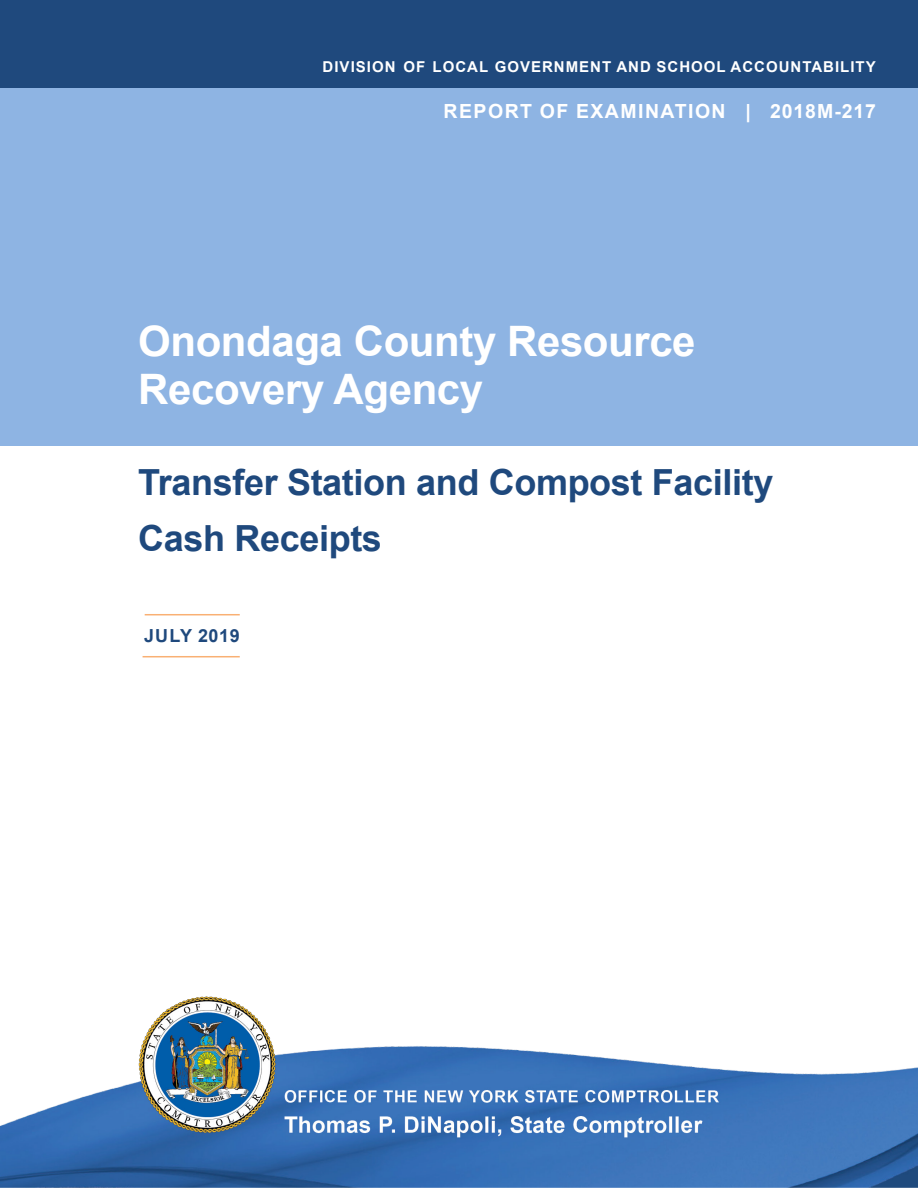
<style>
.page{position:relative;width:918px;height:1188px;background:#fff}
.page>*{position:absolute;margin:0;border:0;box-sizing:border-box;transform-origin:0 0}
.t1{font:700 42px/48px "Arial";letter-spacing:-.01em;color:#fff}
.t2{font:700 36px/55.5px "Arial";letter-spacing:-.01em;color:#1f497d}
.t3{font:700 19.5px "Arial";letter-spacing:.075em;color:#fff}
.Sidebar_Text{font:700 18px "Arial";letter-spacing:.03em;color:#1f497d}
.t4{font:700 15px "Arial";letter-spacing:.065em;color:#fff}
</style>
<div class="page">
<div style="left:0;top:0;width:918px;height:446px;background:#8eb4e3"></div>
<div style="left:0;top:0;width:918px;height:88px;background:#1f497d"></div>
<hr style="left:145px;top:614px;width:95px;height:1px;background:#f9b074">
<hr style="left:143px;top:656px;width:97px;height:1px;background:#f9b074">
<img style="left:0;top:996px;width:918px;height:192px">
<p class="t4" style="left:323px;top:56px;width:555px">DIVISION OF LOCAL GOVERNMENT AND SCHOOL ACCOUNTABILITY</p>
<p class="t3" style="left:444px;top:97px;width:434px">REPORT OF EXAMINATION | 2018M-217</p>
<p class="t1" style="left:138px;top:317px;width:559px">Onondaga County Resource<br>Recovery Agency</p>
<p class="t2" style="left:138px;top:455px;width:637px">Transfer Station and Compost Facility<br>Cash Receipts</p>
<p class="Sidebar_Text" style="left:144px;top:623px;width:97px">JULY 2019</p>
</div>
